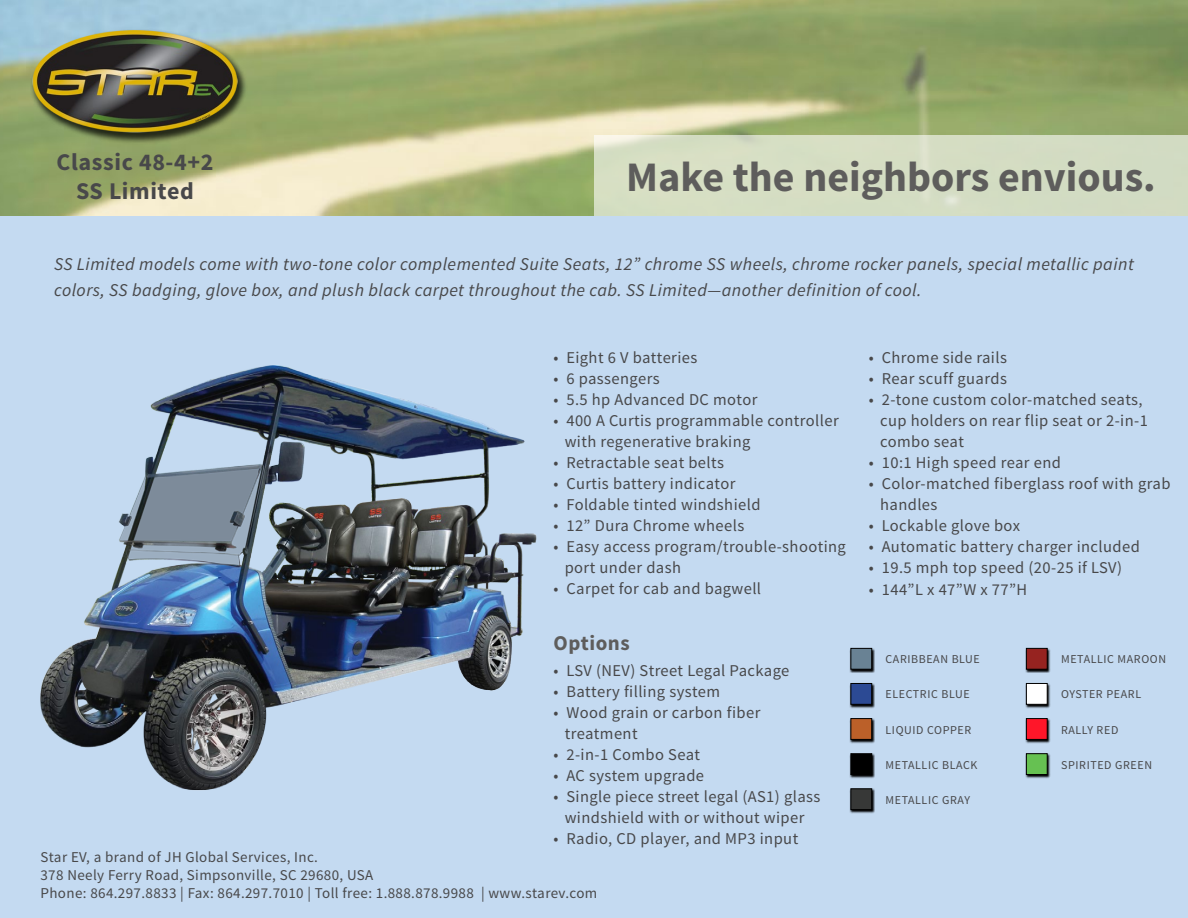
<style>
.page{position:relative;width:1188px;height:918px;background:#fff}
.page>*{position:absolute;margin:0;border:0;box-sizing:border-box;transform-origin:0 0}
.t1{font:700 42px "Source Sans Pro";color:#5e5d5c}
.t2{font:700 24px/28.8px "Source Sans Pro";letter-spacing:.025em;color:#48484a;text-align:center}
.t3{font:700 21px "Source Sans Pro";letter-spacing:.025em;color:#5e5d5c}
.t4{font:italic 18px/25.5px "Source Sans Pro";letter-spacing:.025em;color:#48484a}
.t5{font:16.5px/21px "Source Sans Pro";letter-spacing:.025em;color:#48484a}
.t6{font:15px/18px "Source Sans Pro";letter-spacing:.025em;color:#48484a}
.t7{font:12px "Source Sans Pro";letter-spacing:.05em;color:#48484a}
</style>
<div class="page">
<img style="left:0;top:0;width:1188px;height:216px">
<div style="left:0;top:216px;width:1188px;height:702px;background:#c4daf1"></div>
<div style="left:30px;top:29px;width:218px;height:116px;background:#000;opacity:.75"></div>
<img style="left:33px;top:30px;width:204px;height:103px">
<div style="left:594px;top:135px;width:594px;height:81px;background:#d5ddc3"></div>
<img style="left:40px;top:365px;width:497px;height:425px">
<svg style="left:850px;top:788px;width:25px;height:26px"></svg>
<div style="left:850px;top:788px;width:22px;height:22px;background:#373837;border:1px solid #000"></div>
<svg style="left:850px;top:753px;width:25px;height:25px"></svg>
<div style="left:851px;top:754px;width:21px;height:21px;background:#000"></div>
<div style="left:850px;top:753px;width:22px;height:22px;border:1px solid #000"></div>
<svg style="left:1025px;top:683px;width:25px;height:25px"></svg>
<div style="left:1026px;top:683px;width:22px;height:22px;background:#fff;border:1px solid #000"></div>
<svg style="left:1025px;top:648px;width:25px;height:25px"></svg>
<div style="left:1026px;top:648px;width:22px;height:22px;background:#962320;border:1px solid #000"></div>
<svg style="left:850px;top:683px;width:25px;height:25px"></svg>
<div style="left:850px;top:683px;width:22px;height:22px;background:#2c4a94;border:1px solid #000"></div>
<svg style="left:1025px;top:753px;width:25px;height:25px"></svg>
<div style="left:1026px;top:753px;width:22px;height:22px;background:#66c152;border:1px solid #000"></div>
<svg style="left:850px;top:718px;width:25px;height:25px"></svg>
<div style="left:850px;top:718px;width:22px;height:22px;background:#bb6029;border:1px solid #000"></div>
<svg style="left:850px;top:648px;width:25px;height:25px"></svg>
<div style="left:850px;top:648px;width:22px;height:22px;background:#698294;border:1px solid #000"></div>
<svg style="left:1025px;top:718px;width:25px;height:25px"></svg>
<div style="left:1026px;top:718px;width:22px;height:22px;background:#ff1629;border:1px solid #000"></div>
<h2 class="t2" style="left:57px;top:149px;width:158px">Classic 48-4+2<br>SS Limited</h2>
<h1 class="t1" style="left:626px;top:150px;width:531px">Make the neighbors envious.</h1>
<p class="t4" style="left:54px;top:251px;width:1081px">SS Limited models come with two-tone color complemented Suite Seats, 12” chrome SS wheels, chrome rocker panels, special metallic paint colors, SS badging, glove box, and plush black carpet throughout the cab. SS Limited—another definition of cool.</p>
<p class="t5" style="left:554px;top:348px;width:145px">• Eight 6 V batteries</p>
<p class="t5" style="left:554px;top:369px;width:108px">• 6 passengers</p>
<p class="t5" style="left:554px;top:390px;width:205px">• 5.5 hp Advanced DC motor</p>
<p class="t5" style="left:565px;top:411px;width:275px;text-indent:-11px">• 400 A Curtis programmable controller with regenerative braking</p>
<p class="t5" style="left:554px;top:453px;width:172px">• Retractable seat belts</p>
<p class="t5" style="left:554px;top:474px;width:183px">• Curtis battery indicator</p>
<p class="t5" style="left:554px;top:495px;width:209px">• Foldable tinted windshield</p>
<p class="t5" style="left:554px;top:516px;width:192px">• 12” Dura Chrome wheels</p>
<p class="t5" style="left:565px;top:537px;width:283px;text-indent:-11px">• Easy access program/trouble-shooting port under dash</p>
<p class="t5" style="left:554px;top:579px;width:209px">• Carpet for cab and bagwell</p>
<p class="t3" style="left:554px;top:630px;width:78px">Options</p>
<p class="t5" style="left:554px;top:660px;width:237px">• LSV (NEV) Street Legal Package</p>
<p class="t5" style="left:554px;top:681px;width:168px">• Battery filling system</p>
<p class="t5" style="left:565px;top:702px;width:197px;text-indent:-11px">• Wood grain or carbon fiber treatment</p>
<p class="t5" style="left:554px;top:744px;width:148px">• 2-in-1 Combo Seat</p>
<p class="t5" style="left:554px;top:765px;width:152px">• AC system upgrade</p>
<p class="t5" style="left:554px;top:786px;width:269px;text-align:center">• Single piece street legal (AS1) glass windshield with or without wiper</p>
<p class="t5" style="left:554px;top:828px;width:246px">• Radio, CD player, and MP3 input</p>
<p class="t6" style="left:40px;top:848px;width:558px">Star EV, a brand of JH Global Services, Inc.<br>378 Neely Ferry Road, Simpsonville, SC 29680, USA<br>Phone: 864.297.8833 | Fax: 864.297.7010 | Toll free: 1.888.878.9988 | www.starev.com</p>
<p class="t5" style="left:869px;top:348px;width:140px">• Chrome side rails</p>
<p class="t5" style="left:869px;top:369px;width:140px">• Rear scuff guards</p>
<p class="t5" style="left:880px;top:390px;width:269px;text-indent:-11px">• 2-tone custom color-matched seats, cup holders on rear flip seat or 2-in-1 combo seat</p>
<p class="t5" style="left:869px;top:453px;width:194px">• 10:1 High speed rear end</p>
<p class="t5" style="left:880px;top:474px;width:292px;text-indent:-11px">• Color-matched fiberglass roof with grab handles</p>
<p class="t5" style="left:869px;top:516px;width:153px">• Lockable glove box</p>
<p class="t5" style="left:869px;top:537px;width:273px">• Automatic battery charger included</p>
<p class="t5" style="left:869px;top:558px;width:255px">• 19.5 mph top speed (20-25 if LSV)</p>
<p class="t5" style="left:869px;top:579px;width:160px">• 144”L x 47”W x 77”H</p>
<p class="t7" style="left:886px;top:652px;width:96px">CARIBBEAN BLUE</p>
<p class="t7" style="left:1061px;top:652px;width:107px">METALLIC MAROON</p>
<p class="t7" style="left:886px;top:687px;width:86px">ELECTRIC BLUE</p>
<p class="t7" style="left:1061px;top:687px;width:82px">OYSTER PEARL</p>
<p class="t7" style="left:886px;top:722px;width:87px">LIQUID COPPER</p>
<p class="t7" style="left:886px;top:757px;width:93px">METALLIC BLACK</p>
<p class="t7" style="left:886px;top:792px;width:86px">METALLIC GRAY</p>
<p class="t7" style="left:1061px;top:722px;width:59px">RALLY RED</p>
<p class="t7" style="left:1061px;top:757px;width:92px">SPIRITED GREEN</p>
</div>
